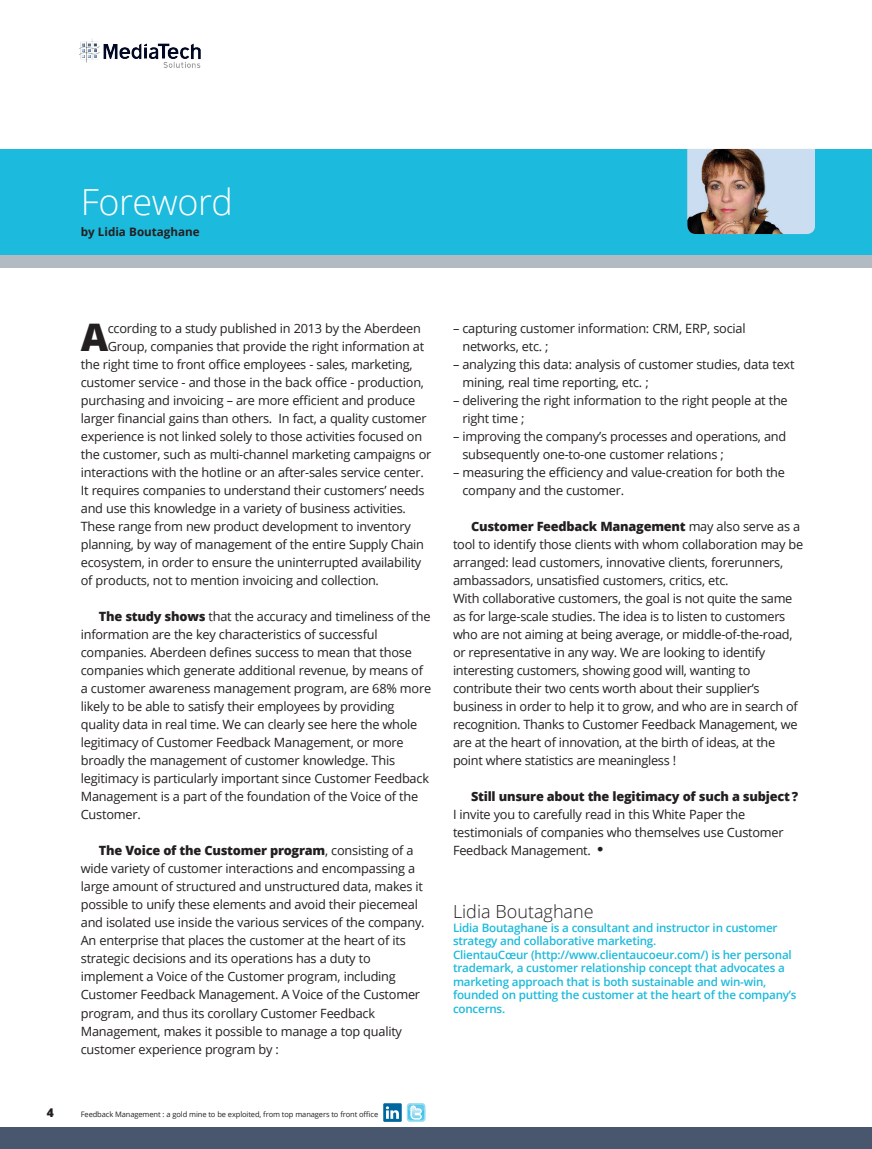
<style>
.page{position:relative;width:872px;height:1149px;background:#fff}
.page>*{position:absolute;margin:0;border:0;box-sizing:border-box;transform-origin:0 0}
._3_Texte_Lettrine{font:800 37.95px "Open Sans";color:#231f20}
.t1{font:300 36px "Open Sans";letter-spacing:-.015em;color:#fff}
._7_Contributeurs{font:300 18px "Open Sans";color:#231f20}
._4_Texte{font:12.75px/18px "Open Sans";letter-spacing:-.02em;color:#231f20}
._3_Texte_Lettrine-2{font:12.75px "Open Sans";letter-spacing:-.02em;color:#231f20}
.t2{font:800 12px "Open Sans";color:#231f20}
._6_Témoignage_Texte{font:600 11.7px/13.5px "Open Sans";letter-spacing:-.02em;color:#1cbadc}
._5_Témoignage_Nom_fo{font:700 11.7px "Open Sans";color:#231f20}
.t3{font:7.5px "Open Sans";letter-spacing:-.015em;color:#231f20}
.s1{font-weight:800}
.s2{font-family:"Myriad Pro";font-size:22.5px}
</style>
<div class="page">
<div style="left:0;top:1127px;width:872px;height:21px;background:#48576d"></div>
<img style="left:79px;top:39px;width:122px;height:29px">
<svg style="left:407px;top:1103px;width:18px;height:18px"></svg>
<svg style="left:383px;top:1102px;width:19px;height:19px"></svg>
<svg style="left:386px;top:1105px;width:13px;height:13px"></svg>
<div style="left:0;top:162px;width:872px;height:105px;background:#b2bbc2"></div>
<div style="left:0;top:149px;width:872px;height:105px;background:#1cbadc"></div>
<img style="left:687px;top:149px;width:128px;height:85px">
<p class="t1" style="left:81px;top:177px;width:154px">Foreword</p>
<p class="_5_Témoignage_Nom_fo" style="left:81px;top:223px;width:120px">by Lidia Boutaghane</p>
<p class="_3_Texte_Lettrine" style="left:81px;top:308px;width:29px">A</p>
<p class="_3_Texte_Lettrine-2" style="left:108px;top:319px;width:315px">ccording to a study published in 2013 by the Aberdeen</p>
<p class="_3_Texte_Lettrine-2" style="left:108px;top:337px;width:318px">Group, companies that provide the right information at</p>
<p class="_3_Texte_Lettrine-2" style="left:81px;top:355px;width:333px">the right time to front office employees - sales, marketing,</p>
<p class="_3_Texte_Lettrine-2" style="left:81px;top:373px;width:345px">customer service - and those in the back office - production,</p>
<p class="_3_Texte_Lettrine-2" style="left:81px;top:391px;width:336px">purchasing and invoicing – are more efficient and produce</p>
<p class="_3_Texte_Lettrine-2" style="left:81px;top:409px;width:347px">larger financial gains than others. In fact, a quality customer</p>
<p class="_3_Texte_Lettrine-2" style="left:81px;top:427px;width:343px">experience is not linked solely to those activities focused on</p>
<p class="_3_Texte_Lettrine-2" style="left:81px;top:445px;width:352px">the customer, such as multi-channel marketing campaigns or</p>
<p class="_3_Texte_Lettrine-2" style="left:81px;top:463px;width:344px">interactions with the hotline or an after-sales service center.</p>
<p class="_3_Texte_Lettrine-2" style="left:81px;top:481px;width:345px">It requires companies to understand their customers’ needs</p>
<p class="_3_Texte_Lettrine-2" style="left:81px;top:499px;width:326px">and use this knowledge in a variety of business activities.</p>
<p class="_3_Texte_Lettrine-2" style="left:81px;top:517px;width:331px">These range from new product development to inventory</p>
<p class="_3_Texte_Lettrine-2" style="left:81px;top:535px;width:345px">planning, by way of management of the entire Supply Chain</p>
<p class="_3_Texte_Lettrine-2" style="left:81px;top:553px;width:342px">ecosystem, in order to ensure the uninterrupted availability</p>
<p class="_3_Texte_Lettrine-2" style="left:81px;top:571px;width:300px">of products, not to mention invoicing and collection.</p>
<p class="_4_Texte" style="left:81px;top:607px;width:352px;text-indent:18px"><span class="s1">The study shows</span> that the accuracy and timeliness of the information are the key characteristics of successful companies. Aberdeen defines success to mean that those companies which generate additional revenue, by means of a customer awareness management program, are 68% more likely to be able to satisfy their employees by providing quality data in real time. We can clearly see here the whole legitimacy of Customer Feedback Management, or more broadly the management of customer knowledge. This legitimacy is particularly important since Customer Feedback Management is a part of the foundation of the Voice of the Customer.</p>
<p class="_4_Texte" style="left:81px;top:841px;width:345px;text-indent:18px"><span class="s1">The Voice of the Customer program</span>, consisting of a wide variety of customer interactions and encompassing a large amount of structured and unstructured data, makes it possible to unify these elements and avoid their piecemeal and isolated use inside the various services of the company.<br>An enterprise that places the customer at the heart of its strategic decisions and its operations has a duty to implement a Voice of the Customer program, including Customer Feedback Management. A Voice of the Customer program, and thus its corollary Customer Feedback Management, makes it possible to manage a top quality customer experience program by :</p>
<p class="t2" style="left:47px;top:1103px;width:9px">4</p>
<p class="t3" style="left:81px;top:1109px;width:299px">Feedback Management : a gold mine to be exploited, from top managers to front office</p>
<p class="_4_Texte" style="left:462px;top:319px;width:285px;text-indent:-9px">– capturing customer information: CRM, ERP, social networks, etc. ;</p>
<p class="_4_Texte" style="left:462px;top:355px;width:334px;text-indent:-9px">– analyzing this data: analysis of customer studies, data text mining, real time reporting, etc. ;</p>
<p class="_4_Texte" style="left:462px;top:391px;width:327px;text-indent:-9px">– delivering the right information to the right people at the right time ;</p>
<p class="_4_Texte" style="left:462px;top:427px;width:325px;text-indent:-9px">– improving the company’s processes and operations, and subsequently one-to-one customer relations ;</p>
<p class="_4_Texte" style="left:462px;top:463px;width:324px;text-indent:-9px">– measuring the efficiency and value-creation for both the company and the customer.</p>
<p class="_4_Texte" style="left:453px;top:517px;width:352px;text-indent:18px"><span class="s1">Customer Feedback Management</span> may also serve as a tool to identify those clients with whom collaboration may be arranged: lead customers, innovative clients, forerunners, ambassadors, unsatisfied customers, critics, etc.</p>
<p class="_4_Texte" style="left:453px;top:589px;width:346px">With collaborative customers, the goal is not quite the same as for large-scale studies. The idea is to listen to customers who are not aiming at being average, or middle-of-the-road, or representative in any way. We are looking to identify interesting customers, showing good will, wanting to contribute their two cents worth about their supplier’s business in order to help it to grow, and who are in search of recognition. Thanks to Customer Feedback Management, we are at the heart of innovation, at the birth of ideas, at the point where statistics are meaningless !</p>
<p class="_4_Texte" style="left:453px;top:787px;width:347px;text-indent:18px"><span class="s1">Still unsure about the legitimacy of such a subject ?<br></span>I invite you to carefully read in this White Paper the testimonials of companies who themselves use Customer Feedback Management. <span class="s2">•</span></p>
<p class="_7_Contributeurs" style="left:453px;top:899px;width:142px">Lidia Boutaghane</p>
<p class="_6_Témoignage_Texte" style="left:453px;top:920px;width:326px">Lidia Boutaghane is a consultant and instructor in customer strategy and collaborative marketing.</p>
<p class="_6_Témoignage_Texte" style="left:453px;top:947px;width:345px">ClientauCœur (http://www.clientaucoeur.com/) is her personal trademark, a customer relationship concept that advocates a marketing approach that is both sustainable and win-win, founded on putting the customer at the heart of the company’s concerns.</p>
</div>
